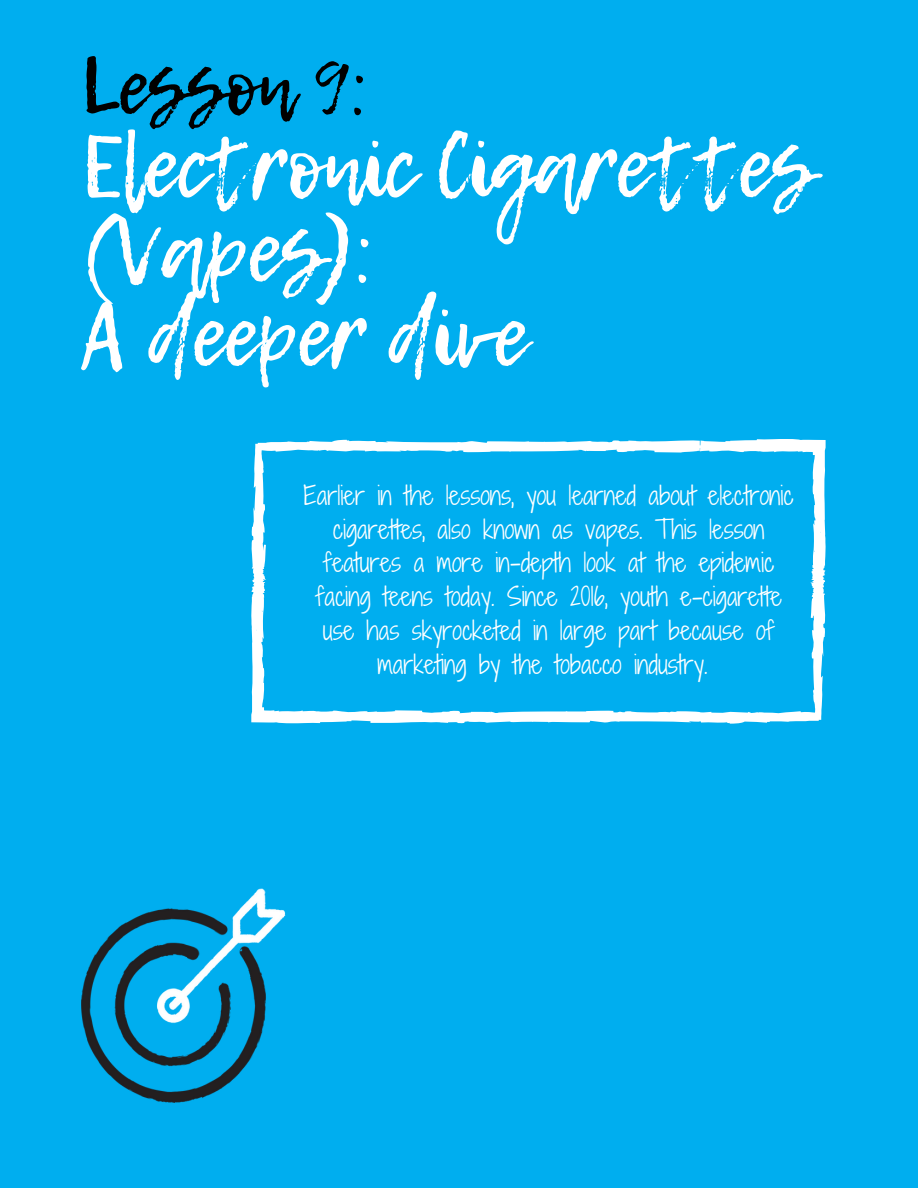
<style>
.page{position:relative;width:918px;height:1188px;background:#00aeef}
.page>*{position:absolute;margin:0;border:0;box-sizing:border-box;transform-origin:0 0}
.t1{font:87.3px/84.3px "Lemon Tuesday";letter-spacing:-.02em;color:#fff}
.t2{font:78.3px "Lemon Tuesday";letter-spacing:-.02em;color:#000}
.t3{font:24.75px/33.8px "Shadows Into Light Two";color:#fff;text-align:center}
</style>
<div class="page">
<img style="left:81px;top:888px;width:205px;height:215px">
<svg style="left:251px;top:439px;width:575px;height:285px"></svg>
<h2 class="t2" style="left:81px;top:28px;width:290px">Lesson 9:</h2>
<h1 class="t1" style="left:81px;top:124px;width:735px">Electronic Cigarettes (Vapes):<br>A deeper dive</h1>
<p class="t3" style="left:304px;top:478px;width:492px">Earlier in the lessons, you learned about electronic cigarettes, also known as vapes. This lesson features a more in-depth look at the epidemic facing teens today. Since 2016, youth e-cigarette use has skyrocketed in large part because of marketing by the tobacco industry.</p>
</div>
